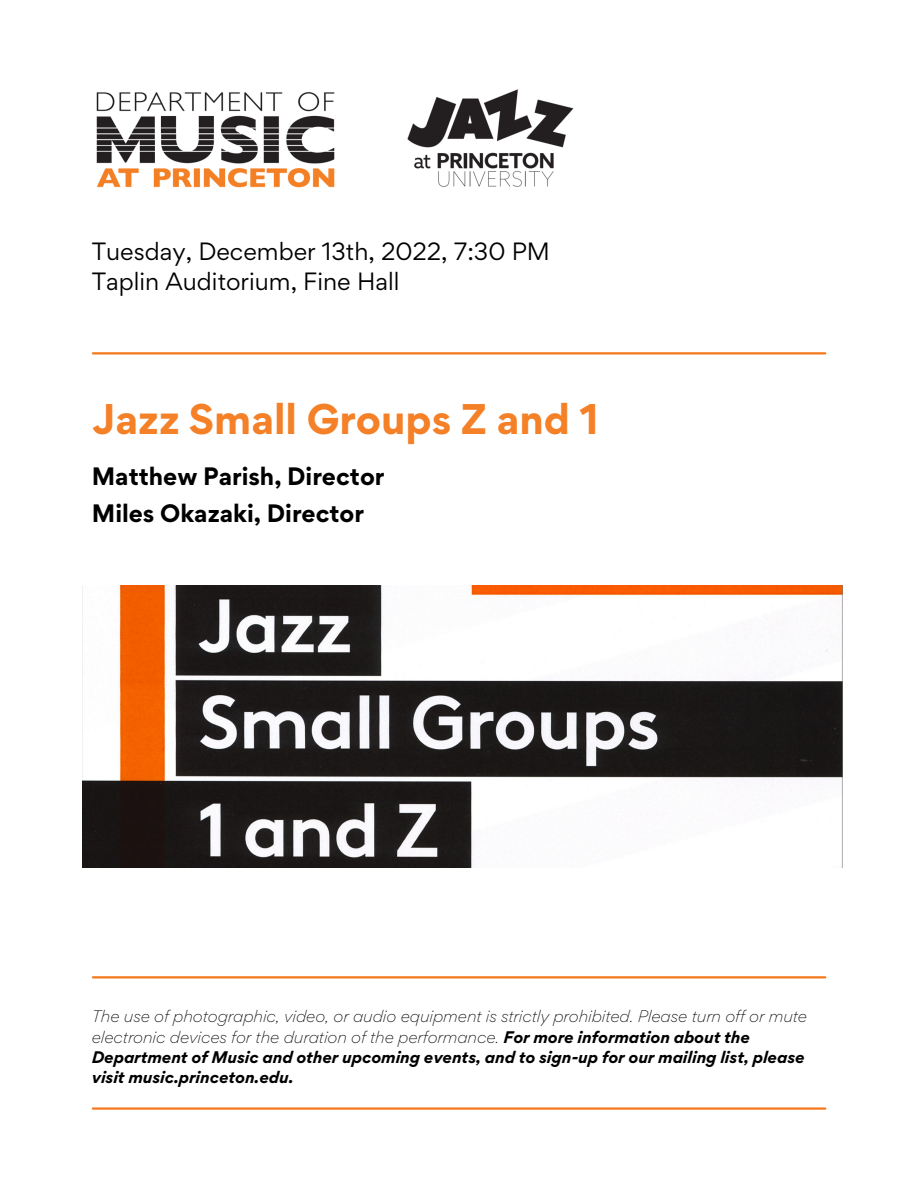
<style>
.page{position:relative;width:918px;height:1188px;background:#fff}
.page>*{position:absolute;margin:0;border:0;box-sizing:border-box;transform-origin:0 0}
.t1{font:700 38.25px "Gordita";color:#f48027}
.t2{font:700 22.5px/37.2px "Gordita";color:#000}
.t3{font:22.35px/30.3px "Gordita";color:#000}
.t4{font:italic 300 15px/20.2px "Gordita";color:#000}
.s1{font-weight:700}
</style>
<div class="page">
<hr style="left:93px;top:352px;width:732px;height:2px;background:#f5791c">
<hr style="left:93px;top:1107px;width:732px;height:3px;background:#f5791c">
<img style="left:407px;top:89px;width:167px;height:98px">
<hr style="left:93px;top:976px;width:732px;height:2px;background:#f5791c">
<img style="left:96px;top:92px;width:239px;height:96px">
<img style="left:83px;top:585px;width:759px;height:282px">
<h3 class="t3" style="left:92px;top:236px;width:460px">Tuesday, December 13th, 2022, 7:30 PM<br>Taplin Auditorium, Fine Hall</h3>
<h1 class="t1" style="left:92px;top:393px;width:508px">Jazz Small Groups Z and 1</h1>
<h2 class="t2" style="left:92px;top:457px;width:294px">Matthew Parish, Director<br>Miles Okazaki, Director</h2>
<p class="t4" style="left:92px;top:1006px;width:717px">The use of photographic, video, or audio equipment is strictly prohibited. Please turn off or mute electronic devices for the duration of the performance. <span class="s1">For more information about the Department of Music and other upcoming events, and to sign-up for our mailing list, please visit music.princeton.edu.</span></p>
</div>
